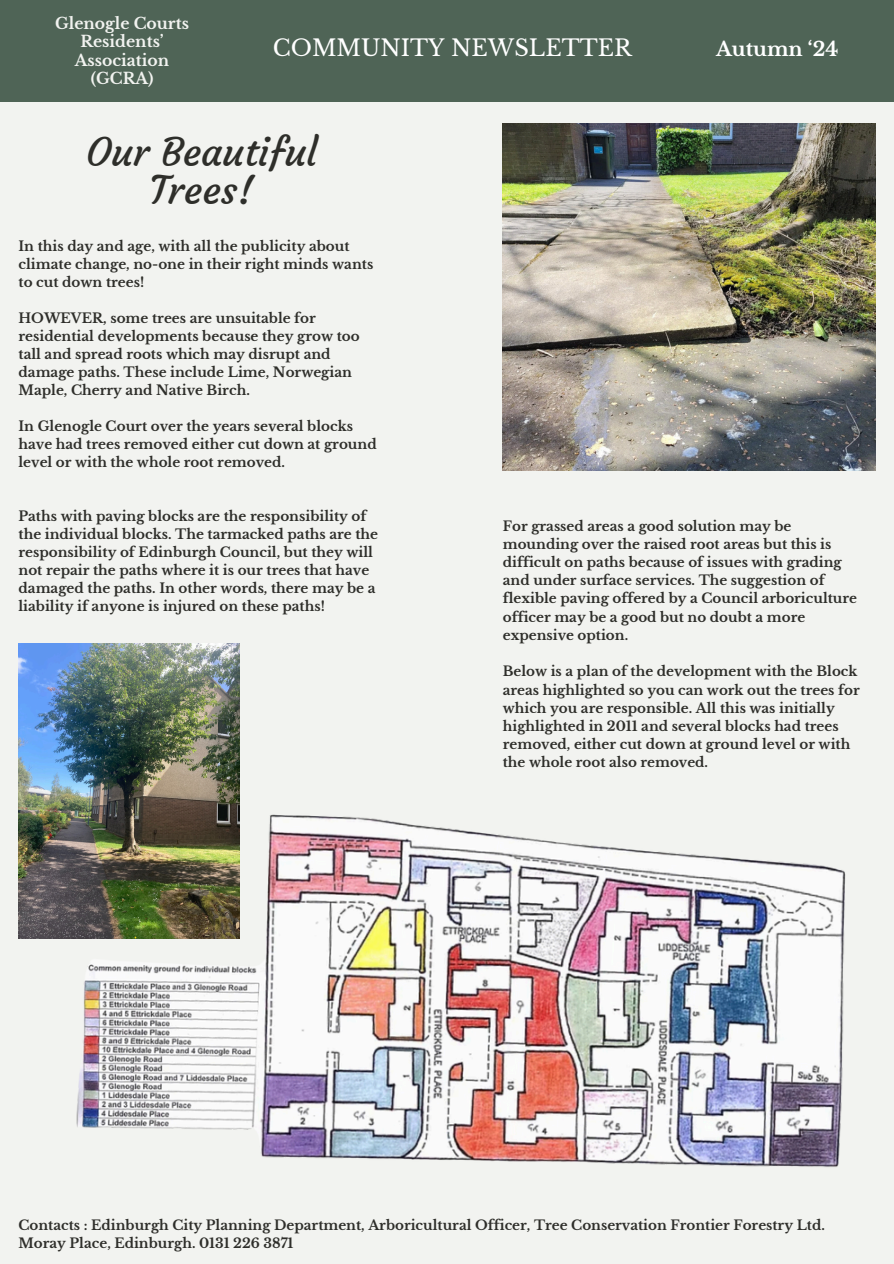
<style>
.page{position:relative;width:894px;height:1264px;background:#fff}
.page>*{position:absolute;margin:0;border:0;box-sizing:border-box;transform-origin:0 0}
.t1{font:39.15px/38.2px "Courgette";color:#2e2e2a;text-align:center}
.t2{font:22.5px "Libre Baskerville";color:#fff}
.t3{font:700 19.5px "Libre Baskerville";color:#fff}
.t4{font:700 15.6px/18.6px "Libre Baskerville";color:#f2f3f0;text-align:center}
.t5{font:700 13.5px/18px "Libre Baskerville";color:#2e2e2a}
</style>
<div class="page">
<div style="left:0;top:0;width:893px;height:1263px;background:#f2f3f0"></div>
<div style="left:0;top:0;width:893px;height:101px;background:#4f6456"></div>
<img style="left:502px;top:124px;width:373px;height:346px">
<img style="left:76px;top:801px;width:770px;height:366px">
<img style="left:19px;top:643px;width:220px;height:295px">
<p class="t4" style="left:55px;top:14px;width:135px">Glenogle Courts<br>Residents’<br>Association (GCRA)</p>
<p class="t2" style="left:273px;top:35px;width:360px">COMMUNITY NEWSLETTER</p>
<p class="t3" style="left:716px;top:37px;width:124px">Autumn ‘24</p>
<p class="t1" style="left:86px;top:133px;width:233px">Our Beautiful<br>Trees!</p>
<h3 class="t5" style="left:19px;top:237px;width:356px">In this day and age, with all the publicity about climate change, no-one in their right minds wants to cut down trees!</h3>
<h1 class="t5" style="left:19px;top:309px;width:343px">HOWEVER, some trees are unsuitable for residential developments because they grow too tall and spread roots which may disrupt and damage paths. These include Lime, Norwegian Maple, Cherry and Native Birch.</h1>
<p class="t5" style="left:19px;top:417px;width:359px">In Glenogle Court over the years several blocks have had trees removed either cut down at ground level or with the whole root removed.</p>
<p class="t5" style="left:19px;top:507px;width:361px">Paths with paving blocks are the responsibility of the individual blocks. The tarmacked paths are the responsibility of Edinburgh Council, but they will not repair the paths where it is our trees that have damaged the paths. In other words, there may be a liability if anyone is injured on these paths!</p>
<p class="t5" style="left:502px;top:517px;width:356px">For grassed areas a good solution may be mounding over the raised root areas but this is difficult on paths because of issues with grading and under surface services. The suggestion of flexible paving offered by a Council arboriculture officer may be a good but no doubt a more expensive option.</p>
<p class="t5" style="left:502px;top:662px;width:358px">Below is a plan of the development with the Block areas highlighted so you can work out the trees for which you are responsible. All this was initially highlighted in 2011 and several blocks had trees removed, either cut down at ground level or with the whole root also removed.</p>
<p class="t5" style="left:19px;top:1216px;width:807px">Contacts : Edinburgh City Planning Department, Arboricultural Officer, Tree Conservation Frontier Forestry Ltd.</p>
<p class="t5" style="left:19px;top:1234px;width:276px">Moray Place, Edinburgh. 0131 226 3871</p>
</div>
